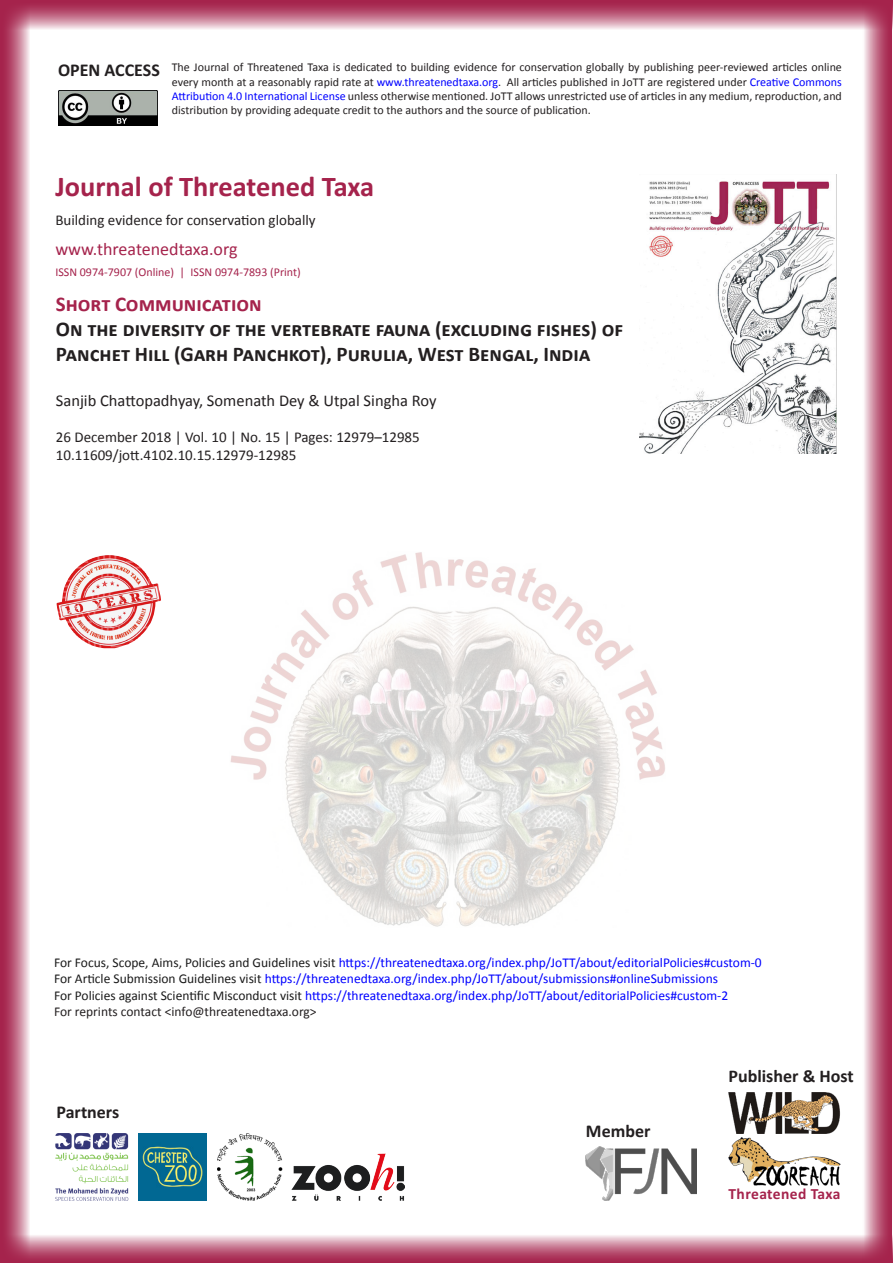
<style>
.page{position:relative;width:893px;height:1263px;background:#fff}
.page>*{position:absolute;margin:0;border:0;box-sizing:border-box;transform-origin:0 0}
.t1{font:28.5px "Calibri Bold 2";color:#a5234c}
.t2{font:700 21px/25.2px "Calibri";color:#231f20}
.t3{font:700 21px "Calibri";color:#a5234c}
.t4{font:18px "Calibri Bold 2";color:#231f20}
.t5{font:18px "Calibri";color:#a5234c}
.t6{font:700 18px "Calibri";color:#231f20}
.t7{font:16.5px "Calibri";color:#231f20}
.t8{font:15.6px "Calibri Bold 2";letter-spacing:.02em;color:#a5234c}
.t9{font:15px "Calibri";color:#231f20}
.t10{font:13.5px "Calibri";color:#00f}
.t11{font:13.5px "Calibri";color:#231f20}
.t12{font:12px/14.4px "Calibri";color:#231f20;text-align:justify}
.jott_notes_citation{font:12px "Calibri";color:#a5234c}
.s1{color:#00f}
.s2{color:#1a1a1a}
</style>
<div class="page">
<img style="left:230px;top:552px;width:435px;height:375px">
<img style="left:59px;top:91px;width:98px;height:34px">
<img style="left:639px;top:181px;width:197px;height:272px">
<svg style="left:0;top:1234px;width:893px;height:29px;background:#c77992"></svg>
<svg style="left:30px;top:0;width:863px;height:30px;background:#c5728c"></svg>
<svg style="left:1px;top:0;width:29px;height:1263px;background:#c4708b"></svg>
<svg style="left:863px;top:0;width:29px;height:1263px;background:#c6758f"></svg>
<img style="left:56px;top:555px;width:105px;height:93px">
<img style="left:292px;top:1153px;width:112px;height:48px">
<img style="left:56px;top:1133px;width:73px;height:68px">
<img style="left:139px;top:1133px;width:67px;height:68px">
<img style="left:217px;top:1133px;width:65px;height:68px">
<img style="left:728px;top:1092px;width:112px;height:41px">
<img style="left:728px;top:1137px;width:112px;height:48px">
<img style="left:586px;top:1147px;width:111px;height:54px">
<p class="t4" style="left:58px;top:59px;width:103px">OPEN ACCESS</p>
<p class="t12" style="left:172px;top:60px;width:672px">The Journal of Threatened Taxa is dedicated to building evidence for conservation globally by publishing peer-reviewed articles online every month at a reasonably rapid rate at <span class="s1">www.threatenedtaxa.org</span>. All articles published in JoTT are registered under <span class="s1">Creative Commons Attribution 4.0 International License</span> unless otherwise mentioned. JoTT allows unrestricted use of articles in any medium, reproduction, and distribution by providing adequate credit to the authors and the source of publication.</p>
<p class="t1" style="left:55px;top:168px;width:320px">Journal of Threatened Taxa</p>
<p class="t9" style="left:55px;top:210px;width:262px">Building evidence for conservation globally</p>
<p class="t5" style="left:55px;top:238px;width:184px">www.threatenedtaxa.org</p>
<p class="jott_notes_citation" style="left:55px;top:264px;width:247px">ISSN 0974-7907 (Online) | ISSN 0974-7893 (Print)</p>
<p class="t3" style="left:56px;top:290px;width:207px">Short Communication</p>
<p class="t2" style="left:56px;top:316px;width:569px">On the diversity of the vertebrate fauna (excluding fishes) of<br>Panchet Hill (Garh Panchkot), Purulia, West Bengal, India</p>
<p class="t7" style="left:56px;top:390px;width:382px">Sanjib Chattopadhyay, Somenath Dey &amp; Utpal Singha Roy</p>
<p class="t9" style="left:56px;top:427px;width:365px">26 December 2018 | Vol. 10 | No. 15 | Pages: 12979–12985</p>
<p class="t9" style="left:56px;top:445px;width:242px">10.11609/jott.4102.10.15.12979-12985</p>
<p class="t10" style="left:54px;top:954px;width:709px"><span class="s2">For Focus, Scope, Aims, Policies and Guidelines visit</span> https://threatenedtaxa.org/index.php/JoTT/about/editorialPolicies#custom-0</p>
<p class="t10" style="left:54px;top:970px;width:665px"><span class="s2">For Article Submission Guidelines visit</span> https://threatenedtaxa.org/index.php/JoTT/about/submissions#onlineSubmissions</p>
<p class="t10" style="left:54px;top:987px;width:676px"><span class="s2">For Policies against Scientific Misconduct visit</span> https://threatenedtaxa.org/index.php/JoTT/about/editorialPolicies#custom-2</p>
<p class="t11" style="left:54px;top:1003px;width:264px">For reprints contact &lt;info@threatenedtaxa.org&gt;</p>
<p class="t4" style="left:56px;top:1100px;width:64px">Partners</p>
<p class="t4" style="left:586px;top:1119px;width:66px">Member</p>
<p class="t6" style="left:728px;top:1064px;width:127px">Publisher &amp; Host</p>
<p class="t8" style="left:728px;top:1184px;width:114px">Threatened Taxa</p>
</div>
